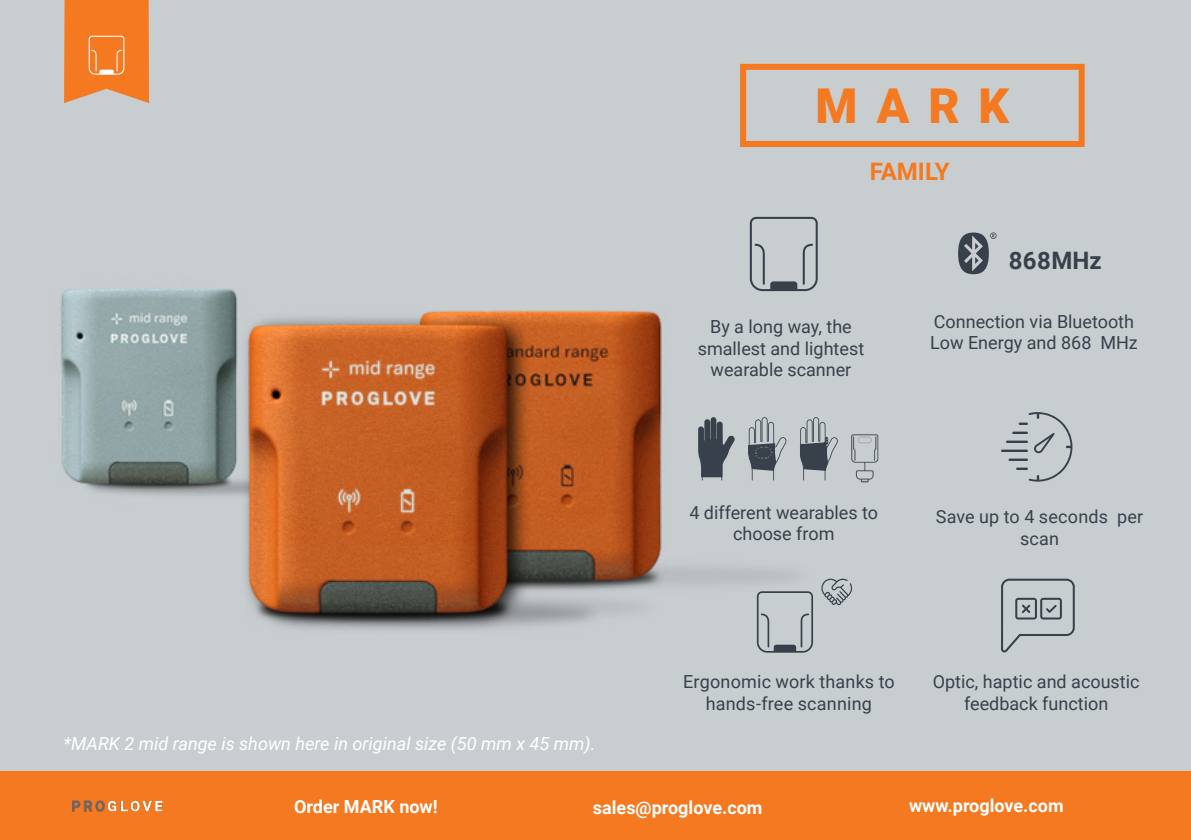
<style>
.page{position:relative;width:1191px;height:840px;background:#fff}
.page>*{position:absolute;margin:0;border:0;box-sizing:border-box;transform-origin:0 0}
.t1{font:900 48px "Roboto";color:#f47920}
.t2{font:700 24px "Roboto";letter-spacing:.02em;color:#38414b}
.t3{font:700 24px "Roboto";color:#f47920}
.t4{font:18px/21.6px "Roboto";color:#38414b;text-align:center}
.t5{font:italic 18px "Roboto";color:#fff}
.t6{font:700 18px "Roboto";color:#fff}
</style>
<div class="page">
<img style="left:0;top:0;width:1191px;height:771px">
<div style="left:0;top:771px;width:1191px;height:68px;background:#f47920"></div>
<svg style="left:750px;top:217px;width:67px;height:74px;background:#aeb4b8"></svg>
<svg style="left:958px;top:232px;width:38px;height:42px;background:#7c8389"></svg>
<hr style="left:1001px;top:449px;width:27px;height:2px;background:#38414b">
<hr style="left:1006px;top:440px;width:22px;height:2px;background:#38414b">
<hr style="left:1012px;top:431px;width:16px;height:3px;background:#38414b">
<hr style="left:1008px;top:458px;width:20px;height:2px;background:#38414b">
<svg style="left:1016px;top:412px;width:56px;height:69px;background:#b4babe"></svg>
<div style="left:740px;top:64px;width:344px;height:83px;border:6px solid #f47920"></div>
<svg style="left:64px;top:0;width:85px;height:103px;background:#f18333"></svg>
<svg style="left:1001px;top:578px;width:73px;height:74px;background:#b0b6ba"></svg>
<svg style="left:757px;top:591px;width:56px;height:61px;background:#aeb4b8"></svg>
<svg style="left:821px;top:578px;width:32px;height:27px"></svg>
<img style="left:72px;top:800px;width:91px;height:12px">
<svg style="left:800px;top:417px;width:38px;height:63px;background:#90979c"></svg>
<svg style="left:748px;top:417px;width:38px;height:63px;background:#949a9f"></svg>
<svg style="left:698px;top:417px;width:36px;height:63px;background:#6c737b"></svg>
<img style="left:844px;top:426px;width:42px;height:66px">
<h1 class="t1" style="left:815px;top:72px;width:195px">MARK</h1>
<h2 class="t3" style="left:870px;top:154px;width:81px">FAMILY</h2>
<h2 class="t2" style="left:1008px;top:243px;width:94px">868MHz</h2>
<p class="t4" style="left:697px;top:315px;width:168px">By a long way, the smallest and lightest wearable scanner</p>
<p class="t4" style="left:930px;top:309px;width:209px;text-align:left">Connection via Bluetooth<br>Low Energy and 868 MHz</p>
<p class="t4" style="left:689px;top:500px;width:190px">4 different wearables to choose from</p>
<p class="t4" style="left:935px;top:505px;width:209px">Save up to 4 seconds per scan</p>
<p class="t5" style="left:63px;top:730px;width:533px">*MARK 2 mid range is shown here in original size (50 mm x 45 mm).</p>
<p class="t4" style="left:683px;top:670px;width:213px">Ergonomic work thanks to hands-free scanning</p>
<p class="t4" style="left:932px;top:670px;width:208px">Optic, haptic and acoustic feedback function</p>
<p class="t6" style="left:294px;top:793px;width:145px">Order MARK now!</p>
<p class="t6" style="left:593px;top:794px;width:171px">sales@proglove.com</p>
<p class="t6" style="left:909px;top:792px;width:156px">www.proglove.com</p>
</div>
